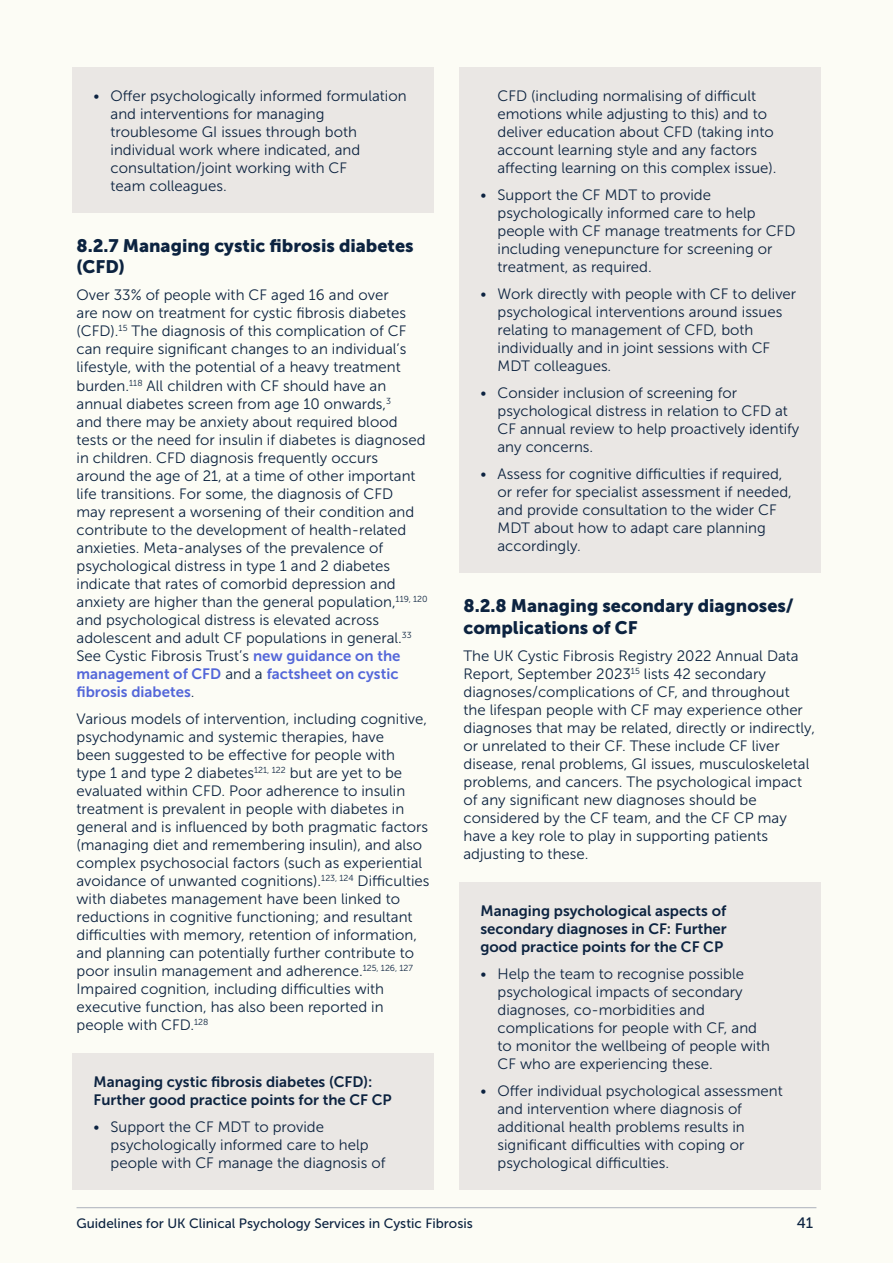
<style>
.page{position:relative;width:893px;height:1263px;background:#fcfcf5}
.page>*{position:absolute;margin:0;border:0;box-sizing:border-box;transform-origin:0 0}
.H3_Museo_Sans_900_12pt_after_highlight{font:18px/21.6px "Museo Sans 900";color:#0c2340}
.Body_copy_default{font:15px/18px "Museo Sans 300";color:#0c2340}
.Good_points_body_space_before{font:15px/18px "Museo Sans 700";color:#0c2340}
.t1{font:15px "Museo Sans 500";color:#0c2340}
.t2{font:13.5px "Museo Sans 500";color:#0c2340}
.s1{font-family:"Museo Sans 700";color:#5467d9}
</style>
<div class="page">
<hr style="left:77px;top:1207px;width:739px;height:1px;background:#abb0bb">
<div style="left:72px;top:68px;width:362px;height:145px;background:#eae7e4"></div>
<div style="left:72px;top:1053px;width:362px;height:67px;background:#eae7e4"></div>
<div style="left:72px;top:1098px;width:362px;height:91px;background:#eae7e4"></div>
<div style="left:459px;top:68px;width:362px;height:127px;background:#eae7e4"></div>
<div style="left:459px;top:166px;width:362px;height:128px;background:#eae7e4"></div>
<div style="left:459px;top:266px;width:362px;height:127px;background:#eae7e4"></div>
<div style="left:459px;top:364px;width:362px;height:110px;background:#eae7e4"></div>
<div style="left:459px;top:446px;width:362px;height:127px;background:#eae7e4"></div>
<div style="left:459px;top:882px;width:362px;height:85px;background:#eae7e4"></div>
<div style="left:459px;top:945px;width:362px;height:145px;background:#eae7e4"></div>
<div style="left:459px;top:1062px;width:362px;height:127px;background:#eae7e4"></div>
<p class="Body_copy_default" style="left:111px;top:87px;width:298px;text-indent:-17px">• Offer psychologically informed formulation and interventions for managing troublesome GI issues through both individual work where indicated, and consultation/joint working with CF<br>team colleagues.</p>
<p class="H3_Museo_Sans_900_12pt_after_highlight" style="left:77px;top:235px;width:339px">8.2.7 Managing cystic fibrosis diabetes (CFD)</p>
<p class="Body_copy_default" style="left:77px;top:286px;width:353px">Over 33% of people with CF aged 16 and over<br>are now on treatment for cystic fibrosis diabetes (CFD).<sup>15</sup> The diagnosis of this complication of CF can require significant changes to an individual’s lifestyle, with the potential of a heavy treatment burden.<sup>118</sup> All children with CF should have an annual diabetes screen from age 10 onwards,<sup>3<br></sup>and there may be anxiety about required blood tests or the need for insulin if diabetes is diagnosed in children. CFD diagnosis frequently occurs around the age of 21, at a time of other important life transitions. For some, the diagnosis of CFD<br>may represent a worsening of their condition and contribute to the development of health-related anxieties. Meta-analyses of the prevalence of psychological distress in type 1 and 2 diabetes indicate that rates of comorbid depression and anxiety are higher than the general population,<sup>119,</sup> <sup>120 </sup>and psychological distress is elevated across adolescent and adult CF populations in general.<sup>33<br></sup>See Cystic Fibrosis Trust’s <span class="s1">new guidance on the management of CFD</span> and a <span class="s1">factsheet on cystic fibrosis diabetes</span>.</p>
<p class="Body_copy_default" style="left:77px;top:709px;width:354px">Various models of intervention, including cognitive, psychodynamic and systemic therapies, have<br>been suggested to be effective for people with<br>type 1 and type 2 diabetes<sup>121,</sup> <sup>122</sup> but are yet to be evaluated within CFD. Poor adherence to insulin treatment is prevalent in people with diabetes in general and is influenced by both pragmatic factors (managing diet and remembering insulin), and also complex psychosocial factors (such as experiential avoidance of unwanted cognitions).<sup>123,</sup> <sup>124</sup> Difficulties with diabetes management have been linked to reductions in cognitive functioning; and resultant difficulties with memory, retention of information, and planning can potentially further contribute to poor insulin management and adherence.<sup>125,</sup> <sup>126,</sup> <sup>127<br></sup>Impaired cognition, including difficulties with executive function, has also been reported in people with CFD.<sup>128</sup></p>
<p class="Good_points_body_space_before" style="left:94px;top:1072px;width:300px">Managing cystic fibrosis diabetes (CFD):<br>Further good practice points for the CF CP</p>
<p class="Body_copy_default" style="left:111px;top:1117px;width:276px;text-indent:-17px">• Support the CF MDT to provide psychologically informed care to help people with CF manage the diagnosis of</p>
<p class="Body_copy_default" style="left:497px;top:87px;width:280px">CFD (including normalising of difficult emotions while adjusting to this) and to deliver education about CFD (taking into account learning style and any factors affecting learning on this complex issue).</p>
<p class="Body_copy_default" style="left:497px;top:186px;width:299px;text-indent:-17px">• Support the CF MDT to provide psychologically informed care to help people with CF manage treatments for CFD including venepuncture for screening or treatment, as required.</p>
<p class="Body_copy_default" style="left:497px;top:285px;width:300px;text-indent:-17px">• Work directly with people with CF to deliver psychological interventions around issues relating to management of CFD, both individually and in joint sessions with CF MDT colleagues.</p>
<p class="Body_copy_default" style="left:497px;top:384px;width:303px;text-indent:-17px">• Consider inclusion of screening for psychological distress in relation to CFD at CF annual review to help proactively identify any concerns.</p>
<p class="Body_copy_default" style="left:497px;top:465px;width:296px;text-indent:-17px">• Assess for cognitive difficulties if required, or refer for specialist assessment if needed, and provide consultation to the wider CF MDT about how to adapt care planning accordingly.</p>
<p class="H3_Museo_Sans_900_12pt_after_highlight" style="left:463px;top:595px;width:332px">8.2.8 Managing secondary diagnoses/ complications of CF</p>
<p class="Body_copy_default" style="left:463px;top:646px;width:353px">The UK Cystic Fibrosis Registry 2022 Annual Data Report, September 2023<sup>15</sup> lists 42 secondary diagnoses/complications of CF, and throughout the lifespan people with CF may experience other diagnoses that may be related, directly or indirectly, or unrelated to their CF. These include CF liver disease, renal problems, GI issues, musculoskeletal problems, and cancers. The psychological impact of any significant new diagnoses should be considered by the CF team, and the CF CP may have a key role to play in supporting patients adjusting to these.</p>
<p class="Good_points_body_space_before" style="left:480px;top:901px;width:248px;text-align:justify">Managing psychological aspects of secondary diagnoses in CF: Further good practice points for the CF CP</p>
<p class="Body_copy_default" style="left:497px;top:964px;width:274px;text-indent:-17px">• Help the team to recognise possible psychological impacts of secondary diagnoses, co-morbidities and complications for people with CF, and to monitor the wellbeing of people with CF who are experiencing these.</p>
<p class="Body_copy_default" style="left:497px;top:1081px;width:287px;text-indent:-17px">• Offer individual psychological assessment and intervention where diagnosis of additional health problems results in significant difficulties with coping or psychological difficulties.</p>
<p class="t2" style="left:77px;top:1215px;width:398px">Guidelines for UK Clinical Psychology Services in Cystic Fibrosis</p>
<p class="t1" style="left:797px;top:1214px;width:18px">41</p>
</div>
